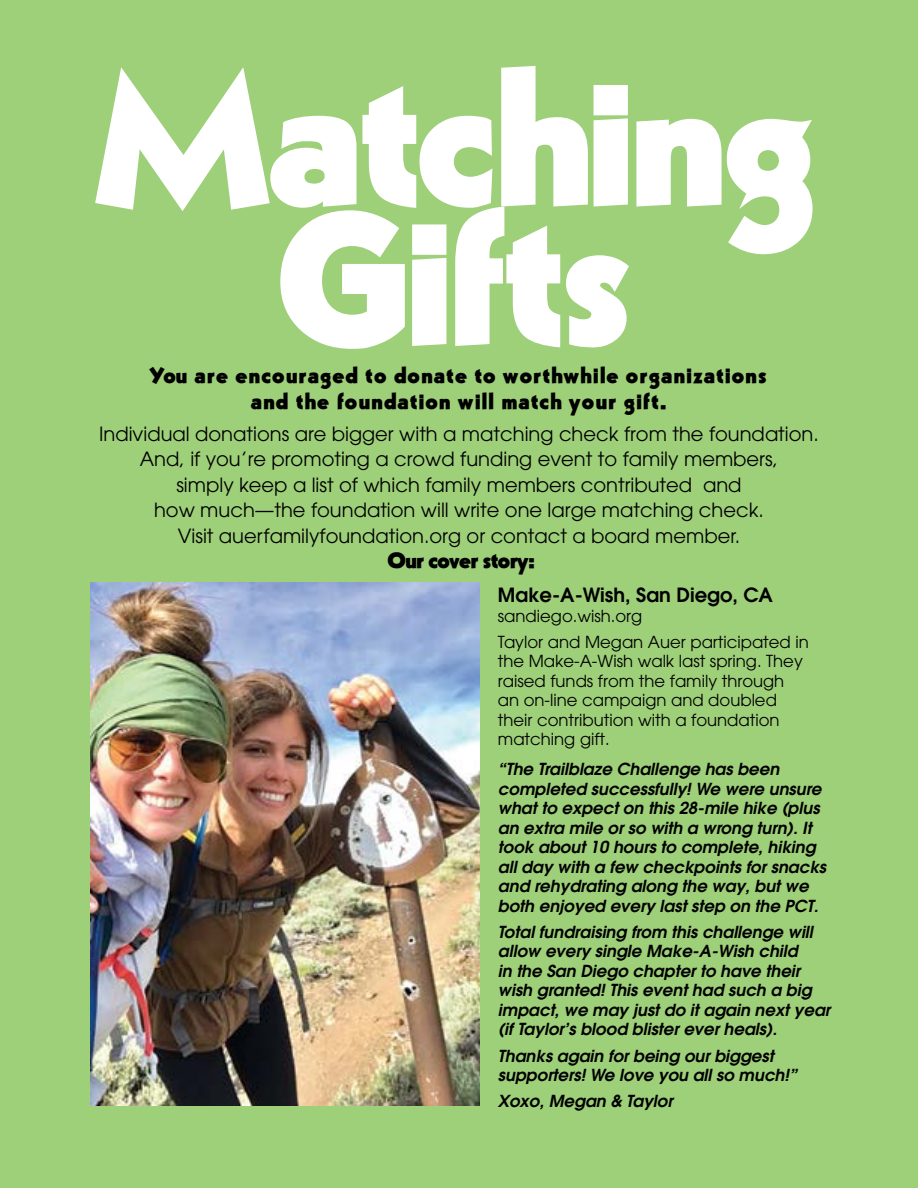
<style>
.page{position:relative;width:918px;height:1188px;background:#9ecf79}
.page>*{position:absolute;margin:0;border:0;box-sizing:border-box;transform-origin:0 0}
.t1{font:700 189px "Bully";letter-spacing:-.075em;color:#fff}
.t2{font:700 22.5px "Bully";color:#000}
.t3{font:700 22.5px "Bully";letter-spacing:-.075em;color:#000}
.t4{font:19.5px/25.5px "Avant Garde";color:#000;text-align:center}
.t5{font:600 19.5px "Avant Garde";color:#000}
.t6{font:italic 600 16.5px/19.5px "Avant Garde";color:#000}
.t7{font:16.5px/19.5px "Avant Garde";color:#000}
</style>
<div class="page">
<img style="left:91px;top:582px;width:389px;height:523px">
<h1 class="t1" style="left:93px;top:23px;width:734px">Matching</h1>
<h1 class="t1" style="left:276px;top:162px;width:367px">Gifts</h1>
<h2 class="t2" style="left:150px;top:361px;width:619px">You are encouraged to donate to worthwhile organizations</h2>
<h2 class="t2" style="left:251px;top:387px;width:418px">and the foundation will match your gift.</h2>
<p class="t4" style="left:99px;top:421px;width:721px">Individual donations are bigger with a matching check from the foundation.<br>And, if you’re promoting a crowd funding event to family members,<br>simply keep a list of which family members contributed and<br>how much—the foundation will write one large matching check.<br>Visit auerfamilyfoundation.org or contact a board member.</p>
<h2 class="t3" style="left:388px;top:547px;width:150px">Our cover story:</h2>
<p class="t5" style="left:498px;top:582px;width:277px">Make-A-Wish, San Diego, CA</p>
<p class="t7" style="left:498px;top:602px;width:312px;line-height:26.2px">sandiego.wish.org<br>Taylor and Megan Auer participated in</p>
<p class="t7" style="left:498px;top:652px;width:306px">the Make-A-Wish walk last spring. They raised funds from the family through an on-line campaign and doubled their contribution with a foundation matching gift.</p>
<p class="t6" style="left:498px;top:759px;width:330px">“The Trailblaze Challenge has been completed successfully! We were unsure what to expect on this 28-mile hike (plus an extra mile or so with a wrong turn). It took about 10 hours to complete, hiking all day with a few checkpoints for snacks and rehydrating along the way, but we both enjoyed every last step on the PCT.</p>
<p class="t6" style="left:498px;top:922px;width:334px">Total fundraising from this challenge will allow every single Make-A-Wish child<br>in the San Diego chapter to have their wish granted! This event had such a big impact, we may just do it again next year (if Taylor’s blood blister ever heals).</p>
<p class="t6" style="left:498px;top:1046px;width:301px">Thanks again for being our biggest supporters! We love you all so much!”</p>
<p class="t6" style="left:498px;top:1091px;width:176px">Xoxo, Megan &amp; Taylor</p>
</div>
